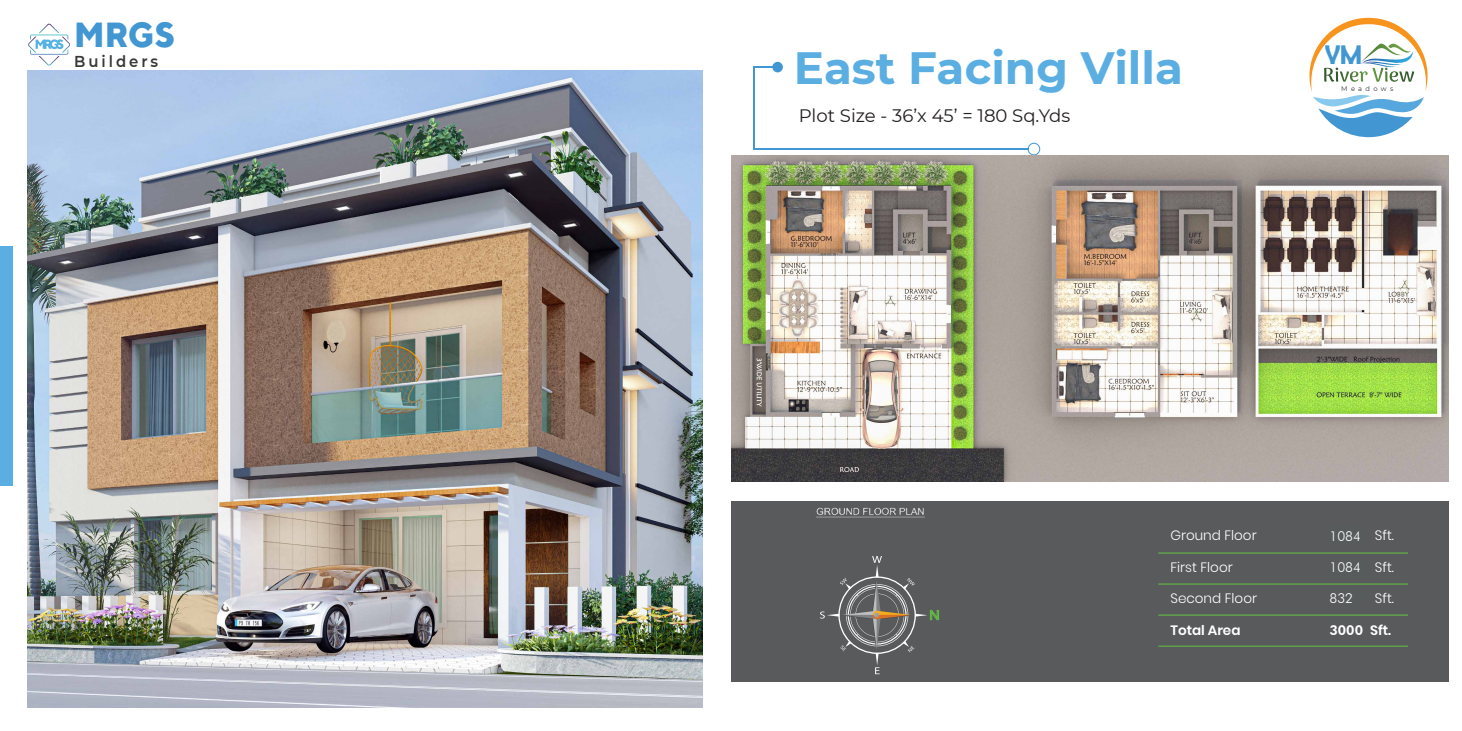
<style>
.page{position:relative;width:1462px;height:731px;background:#fff}
.page>*{position:absolute;margin:0;border:0;box-sizing:border-box;transform-origin:0 0}
.t1{font:700 45.18px "Montserrat";color:#5aaee1}
.t2{font:800 34.86px "TT Norms";color:#4297d3;scale:.94 1}
.t3{font:26.67px "AKIRA190 GLYPSH Regular";color:#4297d3}
.t4{font:18.06px "Montserrat";color:#231f20}
.t5{font:600 15.79px "Montserrat";letter-spacing:.2em;color:#383838;scale:.94 1}
.t6{font:300 13.65px "Futura BT";color:#fff}
.t7{font:800 13.65px "Futura BT";color:#fff}
.t8{font:300 13.54px "Poppins";color:#fff}
.t9{font:600 13.54px "Poppins";color:#fff}
.t10{font:6.69px "Montserrat";letter-spacing:.495em;color:#383838}
</style>
<div class="page">
<svg style="left:28px;top:24px;width:42px;height:42px"></svg>
<svg style="left:1309px;top:18px;width:118px;height:120px"></svg>
<div style="left:0;top:246px;width:13px;height:239px;background:#5aaee1"></div>
<hr style="left:753px;top:66px;width:21px;height:2px;background:#4197d3">
<hr style="left:753px;top:148px;width:276px;height:1px;background:#4197d3">
<hr style="left:753px;top:66px;width:1px;height:83px;background:#4197d3">
<div style="left:1027px;top:143px;width:13px;height:12px;border:1px solid #4197d3;border-radius:50%"></div>
<div style="left:772px;top:62px;width:11px;height:10px;background:#4197d3;border-radius:50%"></div>
<img style="left:731px;top:155px;width:717px;height:327px">
<img style="left:27px;top:71px;width:675px;height:636px">
<div style="left:731px;top:501px;width:717px;height:180px;background:#585a5b"></div>
<img style="left:816px;top:507px;width:109px;height:11px">
<svg style="left:820px;top:556px;width:119px;height:118px"></svg>
<hr style="left:1158px;top:645px;width:250px;height:2px;background:#64b846">
<hr style="left:1158px;top:614px;width:250px;height:2px;background:#64b846">
<hr style="left:1158px;top:583px;width:250px;height:1px;background:#64b846">
<hr style="left:1158px;top:552px;width:250px;height:1px;background:#64b846">
<h2 class="t2" style="left:74px;top:13px;width:109px">MRGS</h2>
<p class="t5" style="left:74px;top:50px;width:91px">Builders</p>
<h1 class="t1" style="left:794px;top:35px;width:391px">East Facing Villa</h1>
<h3 class="t4" style="left:798px;top:103px;width:273px">Plot Size - 36’x 45’ = 180 Sq.Yds</h3>
<h3 class="t3" style="left:1325px;top:40px;width:39px">VM</h3>
<p class="t10" style="left:1341px;top:84px;width:54px">Meadows</p>
<p class="t8" style="left:1170px;top:527px;width:88px">Ground Floor</p>
<p class="t8" style="left:1336px;top:527px;width:60px">1256 Sft.</p>
<p class="t8" style="left:1170px;top:559px;width:64px">First Floor</p>
<p class="t8" style="left:1336px;top:559px;width:59px">1255 Sft.</p>
<p class="t8" style="left:1170px;top:591px;width:88px">Second Floor</p>
<p class="t8" style="left:1340px;top:591px;width:55px">922 Sft.</p>
<p class="t9" style="left:1170px;top:622px;width:72px">Total Area</p>
<p class="t9" style="left:1330px;top:622px;width:62px">3433 Sft.</p>
<p class="t6" style="left:1329px;top:527px;width:33px">1084</p>
<p class="t6" style="left:1329px;top:559px;width:33px">1084</p>
<p class="t6" style="left:1329px;top:590px;width:25px">832</p>
<p class="t7" style="left:1329px;top:621px;width:35px">3000</p>
</div>
